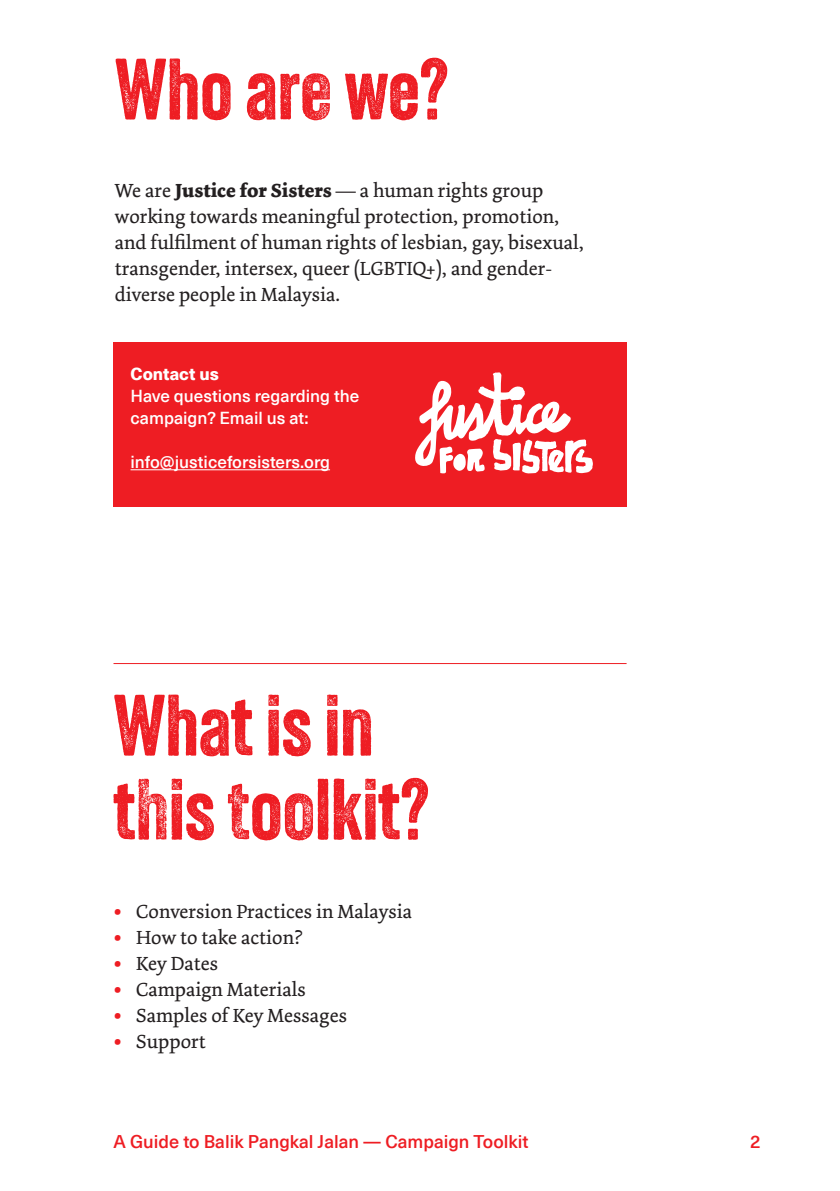
<style>
.page{position:relative;width:840px;height:1191px;background:#fff}
.page>*{position:absolute;margin:0;border:0;box-sizing:border-box;transform-origin:0 0}
.t1{font:84px "Veneer";color:#ee1d23}
.t2{font:20px/26px "Dolly Pro";color:#231f20}
.t3{font:500 18px "Neue Haas Unica Pro";color:#ee1d23}
.Box_Text_2{font:500 17px/22px "Neue Haas Unica Pro";color:#fff}
.Box_Text_2-2{font:800 17px "Neue Haas Unica Pro";color:#fff}
.s1{font-family:"Veneer Two"}
.s2{font-weight:700}
.s3{font-family:"Veneer Three"}
.s4{font-weight:700;font-size:24px;color:#ee1d23}
</style>
<div class="page">
<div style="left:113px;top:342px;width:513px;height:164px;background:#ee1d23"></div>
<hr style="left:130px;top:469px;width:200px;height:1px;background:#fff">
<svg style="left:415px;top:372px;width:177px;height:102px"></svg>
<hr style="left:113px;top:663px;width:513px;height:1px;background:#ee1d23">
<p class="t1" style="left:115px;top:38px;width:335px">Who ar<span class="s1">e</span> we?</p>
<p class="t2" style="left:115px;top:178px;width:470px">We are <span class="s2">Justice for Sisters</span> — a human rights group working towards meaningful protection, promotion, and fulfilment of human rights of lesbian, gay, bisexual, transgender, intersex, queer (LGBTIQ+), and gender&shy;diverse people in Malaysia.</p>
<p class="Box_Text_2-2" style="left:130px;top:363px;width:90px">Contact us</p>
<p class="Box_Text_2" style="left:130px;top:385px;width:230px">Have questions regarding the campaign? Email us at:</p>
<p class="Box_Text_2" style="left:130px;top:451px;width:201px">info@justiceforsisters.org</p>
<p class="t1" style="left:113px;top:674px;width:261px">What is in</p>
<p class="t1" style="left:113px;top:758px;width:317px">t<span class="s3">h</span>is <span class="s3">t</span>o<span class="s1">o</span>lkit?</p>
<p class="t2" style="left:113px;top:898px;width:300px"><span class="s4">•</span> Conversion Practices in Malaysia</p>
<p class="t2" style="left:113px;top:924px;width:191px"><span class="s4">•</span> How to take action?</p>
<p class="t2" style="left:113px;top:950px;width:106px"><span class="s4">•</span> Key Dates</p>
<p class="t2" style="left:113px;top:976px;width:194px"><span class="s4">•</span> Campaign Materials</p>
<p class="t2" style="left:113px;top:1002px;width:235px"><span class="s4">•</span> Samples of Key Messages</p>
<p class="t2" style="left:113px;top:1028px;width:94px"><span class="s4">•</span> Support</p>
<p class="t3" style="left:113px;top:1130px;width:416px">A Guide to Balik Pangkal Jalan — Campaign Toolkit</p>
<p class="t3" style="left:749px;top:1130px;width:12px">2</p>
</div>
